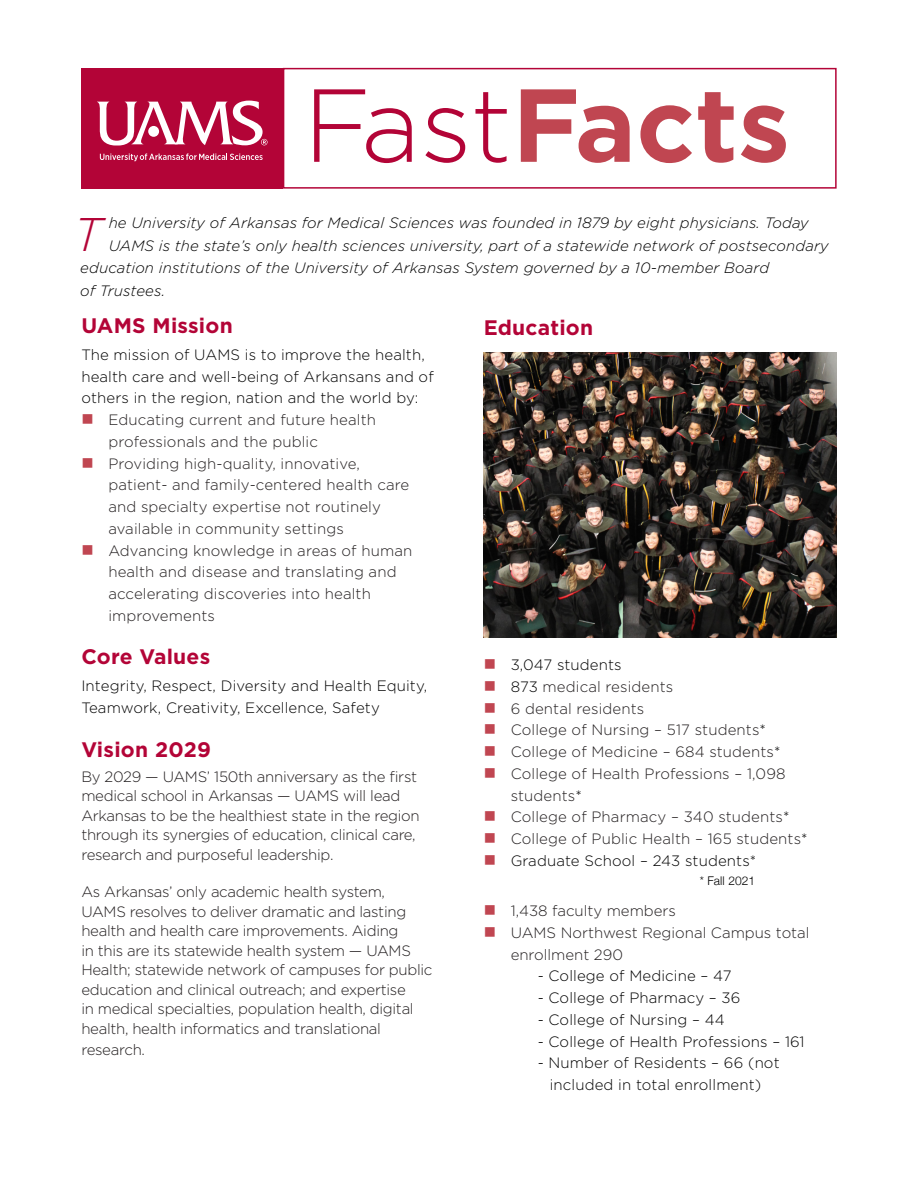
<style>
.page{position:relative;width:918px;height:1188px;background:#fff}
.page>*{position:absolute;margin:0;border:0;box-sizing:border-box;transform-origin:0 0}
.t1{font:700 103.5px "Gotham";color:#c04651}
.Normal__Web{font:italic 300 47.1px "Gotham";color:#b30437}
.Normal__Web-2{font:700 21px "Gotham";letter-spacing:.01em;color:#b30437}
.Normal__Web-3{font:300 15px/19.5px "Gotham";letter-spacing:-.015em;color:#231f20}
.Normal__Web-4{font:300 15px/21.8px "Gotham";letter-spacing:.01em;color:#231f20}
.Normal__Web-5{font:300 15px/21.8px "Gotham";letter-spacing:.01em;color:#000}
.Normal__Web-6{font:italic 300 15px "Gotham";letter-spacing:.01em;color:#000}
.Normal__Web-7{font:300 12px "Helvetica Neue";letter-spacing:.01em;color:#000}
.s1{font-weight:300;color:#b30437}
.s2{color:#c04651}
.s3{color:#000}
</style>
<div class="page">
<div style="left:81px;top:68px;width:202px;height:121px;background:#b30437"></div>
<div style="left:283px;top:68px;width:554px;height:121px;background:#fff;border:2px solid #b30437"></div>
<svg style="left:100px;top:153px;width:163px;height:8px"></svg>
<svg style="left:98px;top:101px;width:170px;height:45px"></svg>
<img style="left:484px;top:353px;width:353px;height:284px">
<p class="t1" style="left:303px;top:57px;width:488px"><span class="s1">Fast</span>Facts</p>
<p class="Normal__Web" style="left:74px;top:204px;width:30px">T</p>
<p class="Normal__Web-6" style="left:109px;top:214px;width:702px">he University of Arkansas for Medical Sciences was founded in 1879 by eight physicians. Today</p>
<p class="Normal__Web-6" style="left:109px;top:236px;width:722px">UAMS is the state’s only health sciences university, part of a statewide network of postsecondary</p>
<p class="Normal__Web-6" style="left:80px;top:259px;width:691px">education institutions of the University of Arkansas System governed by a 10-member Board</p>
<p class="Normal__Web-6" style="left:80px;top:281px;width:86px">of Trustees.</p>
<p class="Normal__Web-2" style="left:81px;top:311px;width:153px">UAMS Mission</p>
<p class="Normal__Web-5" style="left:81px;top:343px;width:354px">The mission of UAMS is to improve the health, health care and well-being of Arkansans and of others in the region, nation and the world by:</p>
<p class="Normal__Web-4" style="left:108px;top:409px;width:269px;text-indent:-27px"><span class="s2">■</span> Educating current and future health professionals and the public</p>
<p class="Normal__Web-4" style="left:108px;top:452px;width:303px;text-indent:-27px"><span class="s2">■</span> Providing high-quality, innovative, patient- and family-centered health care and specialty expertise not routinely available in community settings</p>
<p class="Normal__Web-4" style="left:108px;top:539px;width:305px;text-indent:-27px"><span class="s2">■</span> Advancing knowledge in areas of human health and disease and translating and accelerating discoveries into health improvements</p>
<p class="Normal__Web-2" style="left:81px;top:643px;width:130px">Core Values</p>
<p class="Normal__Web-5" style="left:81px;top:675px;width:347px">Integrity, Respect, Diversity and Health Equity,<br>Teamwork, Creativity, Excellence, Safety</p>
<p class="Normal__Web-2" style="left:81px;top:735px;width:131px">Vision 2029</p>
<p class="Normal__Web-3" style="left:81px;top:766px;width:340px">By 2029 — UAMS’ 150th anniversary as the first medical school in Arkansas — UAMS will lead Arkansas to be the healthiest state in the region through its synergies of education, clinical care, research and purposeful leadership.</p>
<p class="Normal__Web-3" style="left:81px;top:882px;width:353px">As Arkansas’ only academic health system, UAMS resolves to deliver dramatic and lasting health and health care improvements. Aiding<br>in this are its statewide health system — UAMS Health; statewide network of campuses for public education and clinical outreach; and expertise<br>in medical specialties, population health, digital health, health informatics and translational</p>
<p class="Normal__Web-3" style="left:81px;top:1040px;width:65px">research.</p>
<p class="Normal__Web-2" style="left:484px;top:313px;width:111px">Education</p>
<p class="Normal__Web-5" style="left:484px;top:653px;width:139px"><span class="s2">■</span> 3,047 students</p>
<p class="Normal__Web-4" style="left:484px;top:675px;width:191px"><span class="s2">■</span> <span class="s3">873</span> medical residents</p>
<p class="Normal__Web-4" style="left:484px;top:697px;width:162px"><span class="s2">■</span> 6 dental residents</p>
<p class="Normal__Web-4" style="left:484px;top:719px;width:284px"><span class="s2">■</span> College of Nursing – 517 students<span class="s3">*</span></p>
<p class="Normal__Web-4" style="left:484px;top:740px;width:298px"><span class="s2">■</span> College of Medicine – 684 students<span class="s3">*</span></p>
<p class="Normal__Web-4" style="left:511px;top:762px;width:276px;text-indent:-27px"><span class="s2">■</span> College of Health Professions – 1,098 students<span class="s3">*</span></p>
<p class="Normal__Web-4" style="left:484px;top:806px;width:307px"><span class="s2">■</span> College of Pharmacy – 340 students<span class="s3">*</span></p>
<p class="Normal__Web-4" style="left:484px;top:827px;width:326px"><span class="s2">■</span> College of Public Health – 165 students<span class="s3">*</span></p>
<p class="Normal__Web-5" style="left:484px;top:849px;width:274px"><span class="s2">■</span> Graduate School – 243 students*</p>
<p class="Normal__Web-7" style="left:700px;top:871px;width:57px">* Fall 2021</p>
<p class="Normal__Web-3" style="left:484px;top:901px;width:194px"><span class="s2">■</span> 1,438 faculty members</p>
<p class="Normal__Web-3" style="left:511px;top:921px;width:300px;line-height:21.8px;text-indent:-27px"><span class="s2">■</span> UAMS Northwest Regional Campus total enrollment 290</p>
<p class="Normal__Web-5" style="left:538px;top:965px;width:195px">- College of Medicine – 47</p>
<p class="Normal__Web-5" style="left:538px;top:986px;width:204px">- College of Pharmacy – 36</p>
<p class="Normal__Web-5" style="left:538px;top:1008px;width:189px">- College of Nursing – 44</p>
<p class="Normal__Web-5" style="left:538px;top:1030px;width:268px">- College of Health Professions – 161</p>
<p class="Normal__Web-5" style="left:538px;top:1052px;width:244px;text-align:center">- Number of Residents – 66 (not included in total enrollment)</p>
</div>
